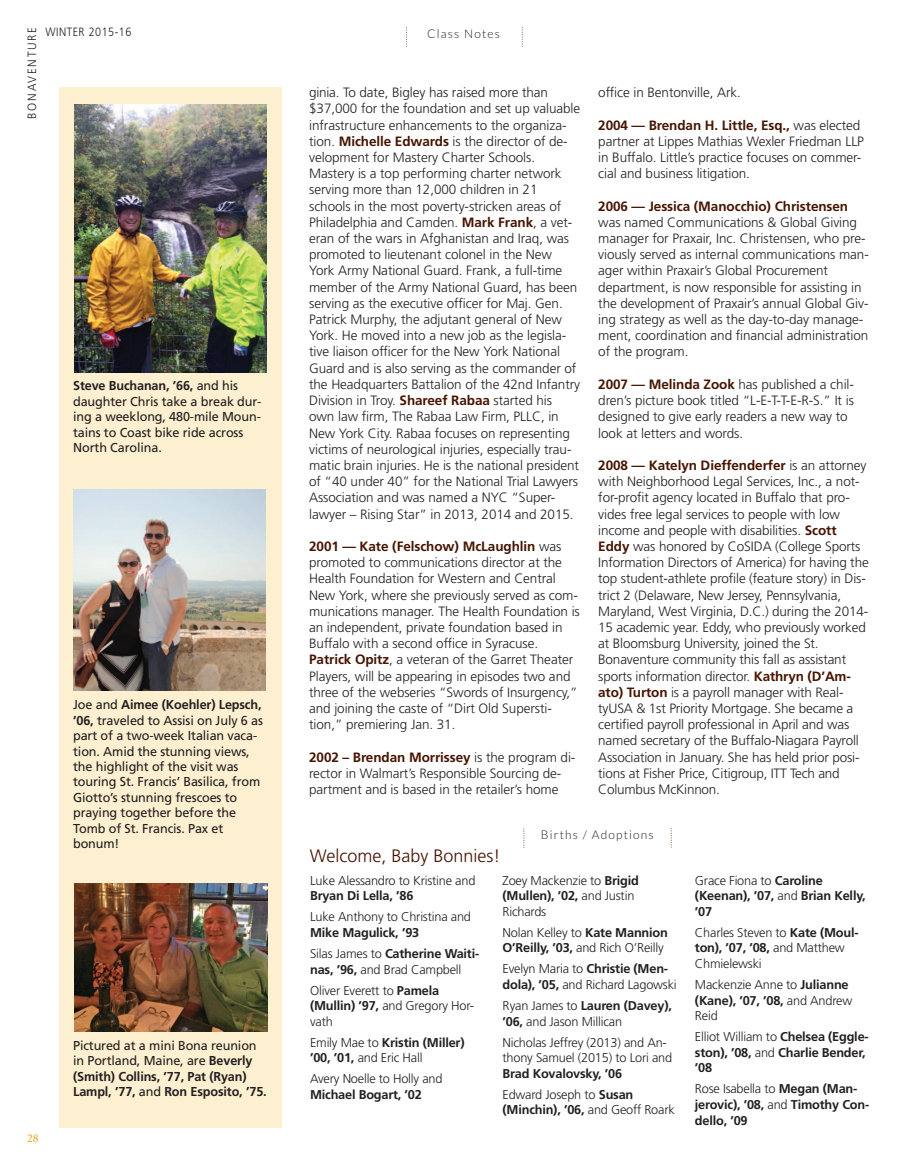
<style>
.page{position:relative;width:918px;height:1175px;background:#fff}
.page>*{position:absolute;margin:0;border:0;box-sizing:border-box;transform-origin:0 0}
.t1{font:300 18px "Frutiger";color:#471400}
.t2{font:300 13.5px/16.2px "Frutiger";letter-spacing:-.005em;color:#231f20}
.t3{font:700 13.5px "Frutiger";letter-spacing:-.005em;color:#471400}
.t4{font:12.9px/15.5px "Frutiger";letter-spacing:-.01em;color:#231f20}
.t5{font:700 12.9px/15.5px "Frutiger";letter-spacing:-.01em;color:#231f20}
.t6{font:300 12.75px/15.6px "Frutiger";letter-spacing:-.015em;color:#231f20}
.t7{font:700 12.75px/15.6px "Frutiger";letter-spacing:-.015em;color:#231f20}
.t8{font:300 12px "Lato";letter-spacing:.1em;color:#231f20}
.t9{font:300 12px "Frutiger";letter-spacing:.05em;color:#231f20;scale:.9 1}
.t10{font:300 12px "Frutiger";letter-spacing:.155em;color:#231f20;scale:.94 1}
.t11{font:12px "Minion Pro";color:#e6a218}
.s1{font-weight:700}
.s2{font-weight:400}
.s3{font-weight:700;color:#471400}
.s4{font-size:12.9px}
.s5{font-weight:300}
</style>
<div class="page">
<div style="left:59px;top:87px;width:223px;height:1040px;background:#fcf0d1"></div>
<svg style="left:406px;top:27px;width:1px;height:20px"></svg>
<svg style="left:522px;top:27px;width:1px;height:20px"></svg>
<svg style="left:523px;top:828px;width:1px;height:20px"></svg>
<svg style="left:671px;top:828px;width:1px;height:19px"></svg>
<img style="left:74px;top:104px;width:193px;height:269px">
<img style="left:73px;top:489px;width:192px;height:201px">
<img style="left:74px;top:883px;width:193px;height:148px">
<p class="t10" style="left:27px;top:119px;width:99px;rotate:-90deg">BONAVENTURE</p>
<p class="t9" style="left:45px;top:27px;width:97px">WINTER 2015-16</p>
<p class="t8" style="left:427px;top:27px;width:74px">Class Notes</p>
<p class="t4" style="left:73px;top:379px;width:190px"><span class="s1">Steve Buchanan, ’66,</span> and his daughter Chris take a break dur&shy;ing a weeklong, 480-mile Moun&shy;tains to Coast bike ride across<br>North Carolina.</p>
<p class="t4" style="left:73px;top:698px;width:191px">Joe and <span class="s1">Aimee (Koehler) Lepsch, ’06,</span> traveled to Assisi on July 6 as part of a two-week Italian vaca&shy;tion. Amid the stunning views, the highlight of the visit was touring St. Francis’ Basilica, from<br>Giotto’s stunning frescoes to praying together before the<br>Tomb of St. Francis. Pax et bonum!</p>
<p class="t5" style="left:73px;top:1038px;width:195px"><span class="s2">Pictured at a mini Bona reunion in Portland, Maine, are</span> Beverly (Smith) Collins, ’77, Pat (Ryan)<br>Lampl, ’77, <span class="s2">and</span> Ron Esposito, ’75.</p>
<p class="t2" style="left:309px;top:85px;width:273px">ginia. To date, Bigley has raised more than $37,000 for the foundation and set up valuable infrastructure enhancements to the organiza&shy;tion. <span class="s3">Michelle Edwards</span> is the director of de&shy;velopment for Mastery Charter Schools.<br>Mastery is a top performing charter network serving more than 12,000 children in 21 schools in the most poverty-stricken areas of Philadelphia and Camden. <span class="s3">Mark Frank</span>, a vet&shy;eran of the wars in Afghanistan and Iraq, was promoted to lieutenant colonel in the New York Army National Guard. Frank, a full-time member of the Army National Guard, has been serving as the executive officer for Maj. Gen.<br>Patrick Murphy, the adjutant general of New York. He moved into a new job as the legisla&shy;tive liaison officer for the New York National Guard and is also serving as the commander of the Headquarters Battalion of the 42nd Infantry Division in Troy. <span class="s3">Shareef Rabaa</span> started his own law firm, The Rabaa Law Firm, PLLC, in New York City. Rabaa focuses on representing victims of neurological injuries, especially trau&shy;matic brain injuries. He is the national president of “40 under 40” for the National Trial Lawyers Association and was named a NYC “Super&shy;lawyer – Rising Star” in 2013, 2014 and 2015.</p>
<p class="t2" style="left:309px;top:539px;width:272px"><span class="s3">2001 — Kate (Felschow) McLaughlin</span> was promoted to communications director at the Health Foundation for Western and Central New York, where she previously served as com&shy;munications manager. The Health Foundation is an independent, private foundation based in Buffalo with a second office in Syracuse.<br><span class="s3">Patrick Opitz</span>, a veteran of the Garret Theater Players, will be appearing in episodes two and three of the webseries “Swords of Insurgency,” and joining the caste of “Dirt Old Supersti&shy;tion,” premiering Jan. 31.</p>
<p class="t2" style="left:309px;top:750px;width:268px"><span class="s3">2002 – Brendan Morrissey</span> is the program di&shy;rector in Walmart’s Responsible Sourcing de&shy;partment and is based in the retailer’s home</p>
<p class="t2" style="left:598px;top:85px;width:144px">office in Bentonville, Ark.</p>
<p class="t2" style="left:598px;top:118px;width:267px"><span class="s3">2004 — Brendan H. Little, Esq.,</span> was elected partner at Lippes Mathias Wexler Friedman LLP in Buffalo. Little’s practice focuses on commer&shy;cial and business litigation.</p>
<p class="t3" style="left:598px;top:200px;width:251px">2006 — Jessica (Manocchio) Christensen</p>
<p class="t2" style="left:598px;top:215px;width:272px">was named Communications &amp; Global Giving manager for Praxair, Inc. Christensen, who pre&shy;viously served as internal communications man&shy;ager within Praxair’s Global Procurement department, is now responsible for assisting in the development of Praxair’s annual Global Giv&shy;ing strategy as well as the day-to-day manage&shy;ment, coordination and financial administration of the program.</p>
<p class="t2" style="left:598px;top:377px;width:257px"><span class="s3">2007 — Melinda Zook</span> has published a chil&shy;dren’s picture book titled “L-E-T-T-E-R-S.” It is designed to give early readers a new way to look at letters and words.</p>
<p class="t2" style="left:598px;top:458px;width:272px"><span class="s3">2008 — Katelyn Dieffenderfer</span> is an attorney with Neighborhood Legal Services, Inc., a not&shy;for-profit agency located in Buffalo that pro&shy;vides free legal services to people with low income and people with disabilities. <span class="s3">Scott Eddy</span> was honored by CoSIDA (College Sports Information Directors of America) for having the top student-athlete profile (feature story) in Dis&shy;trict 2 (Delaware, New Jersey, Pennsylvania, Maryland, West Virginia, D.C.) during the 2014- 15 academic year. Eddy, who previously worked at Bloomsburg University, joined the St.<br>Bonaventure community this fall as assistant sports information director. <span class="s3">Kathryn (D’Am&shy;ato) Turton</span> is a payroll manager with Real&shy;tyUSA &amp; 1st Priority Mortgage. She became a certified payroll professional in April and was named secretary of the Buffalo-Niagara Payroll Association in January. She has held prior posi&shy;tions at Fisher Price, Citigroup, ITT Tech and Columbus McKinnon.</p>
<h1 class="t1" style="left:310px;top:848px;width:192px">Welcome, Baby Bonnies!</h1>
<p class="t8" style="left:541px;top:828px;width:115px">Births / Adoptions</p>
<p class="t6" style="left:310px;top:873px;width:167px"><span class="s4">L</span>uke Alessandro to Kristine and<br><span class="s1">Bryan Di Lella, ’86</span></p>
<p class="t6" style="left:310px;top:910px;width:162px">Luke Anthony to Christina and</p>
<p class="t7" style="left:310px;top:923px;width:171px;line-height:21px">Mike Magulick, ’93<br><span class="s5">Silas James to</span> Catherine Waiti-</p>
<p class="t6" style="left:310px;top:959px;width:153px;line-height:21px"><span class="s1">nas, ’96,</span> and Brad Campbell<br>Oliver Everett to <span class="s1">Pamela</span></p>
<p class="t6" style="left:310px;top:998px;width:165px"><span class="s1">(Mullin) ’97,</span> and Gregory Hor&shy;vath</p>
<p class="t7" style="left:310px;top:1035px;width:156px"><span class="s5">Emily Mae to</span> Kristin (Miller) ’00, ’01, <span class="s5">and Eric Hall</span></p>
<p class="t6" style="left:310px;top:1072px;width:134px">Avery Noelle to Holly and</p>
<p class="t7" style="left:310px;top:1087px;width:113px">Michael Bogart, ’02</p>
<p class="t6" style="left:503px;top:873px;width:138px">Zoey Mackenzie to <span class="s1">Brigid (Mullen), ’02,</span> and Justin<br>Richards</p>
<p class="t6" style="left:503px;top:925px;width:167px">Nolan Kelley to <span class="s1">Kate Mannion<br>O’Reilly, ’03,</span> and Rich O’Reilly</p>
<p class="t6" style="left:503px;top:962px;width:176px">Evelyn Maria to <span class="s1">Christie (Men&shy;dola), ’05,</span> and Richard Lagowski</p>
<p class="t6" style="left:503px;top:998px;width:171px">Ryan James to <span class="s1">Lauren (Davey), ’06,</span> and Jason Millican</p>
<p class="t6" style="left:503px;top:1035px;width:171px">Nicholas Jeffrey (2013) and An&shy;thony Samuel (2015) to Lori and</p>
<p class="t7" style="left:503px;top:1063px;width:132px;line-height:21px">Brad Kovalovsky, ’06<br><span class="s5">Edward Joseph to</span> Susan</p>
<p class="t7" style="left:503px;top:1103px;width:174px">(Minchin), ’06, <span class="s5">and Geoff Roark</span></p>
<p class="t7" style="left:695px;top:873px;width:172px"><span class="s5">Grace Fiona to</span> Caroline (Keenan), ’07, <span class="s5">and</span> Brian Kelly, ’07</p>
<p class="t6" style="left:695px;top:925px;width:165px">Charles Steven to <span class="s1">Kate (Moul&shy;ton), ’07, ’08,</span> and Matthew<br>Chmielewski</p>
<p class="t6" style="left:695px;top:977px;width:159px">Mackenzie Anne to <span class="s1">Julianne (Kane), ’07, ’08,</span> and Andrew<br>Reid</p>
<p class="t7" style="left:695px;top:1030px;width:175px"><span class="s5">Elliot William to</span> Chelsea (Eggle&shy;ston), ’08, <span class="s5">and</span> Charlie Bender, ’08</p>
<p class="t7" style="left:695px;top:1082px;width:176px"><span class="s5">Rose Isabella to</span> Megan (Man&shy;jerovic), ’08, <span class="s5">and</span> Timothy Con&shy;dello, ’09</p>
<p class="t11" style="left:27px;top:1133px;width:13px">28</p>
</div>
